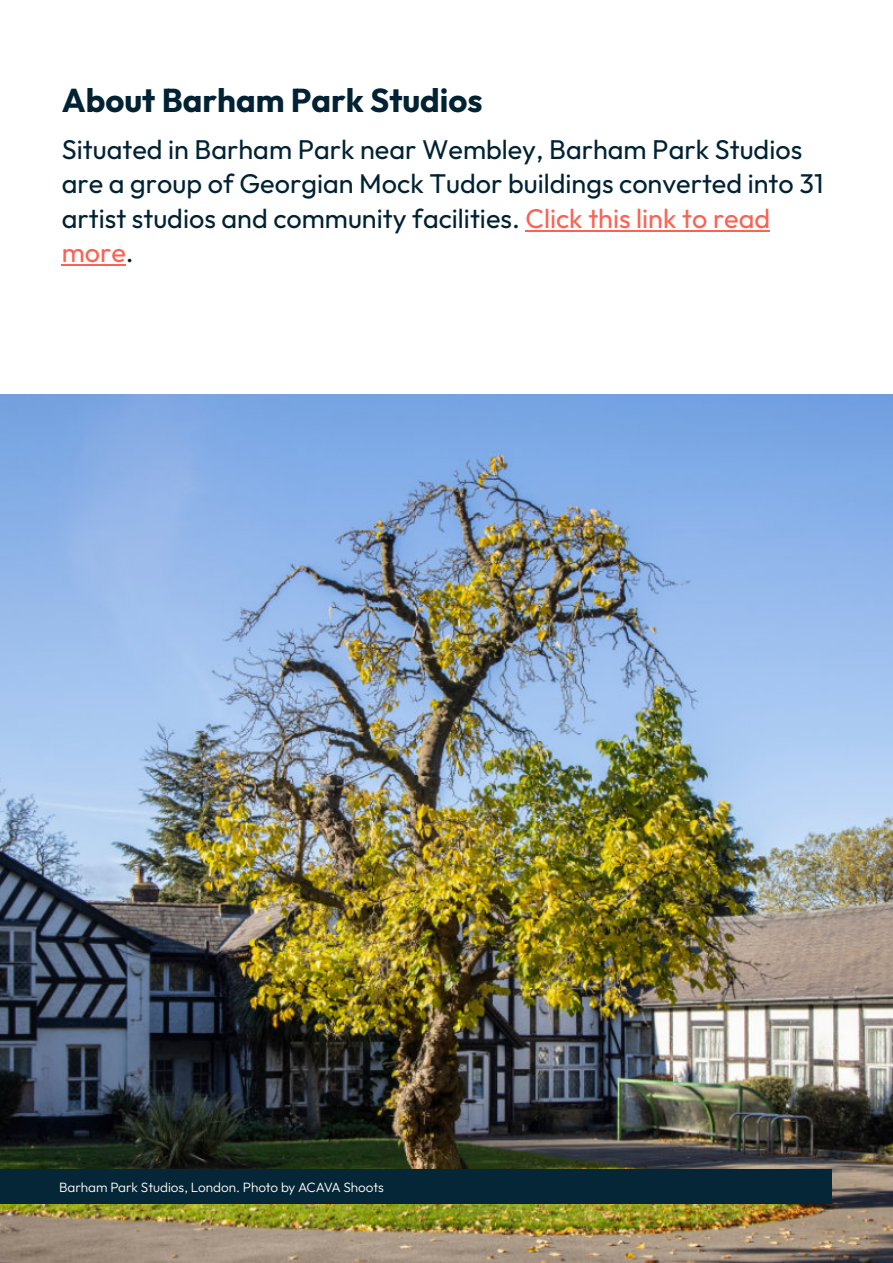
<style>
.page{position:relative;width:893px;height:1263px;background:#fff}
.page>*{position:absolute;margin:0;border:0;box-sizing:border-box;transform-origin:0 0}
.t1{font:700 33px "Outfit";color:#023}
.t2{font:27px/34.5px "Outfit";color:#023}
.t3{font:300 13.5px "Outfit";color:#fff}
.s1{color:#fc6252}
</style>
<div class="page">
<img style="left:0;top:395px;width:893px;height:868px">
<div style="left:0;top:1169px;width:832px;height:34px;background:#052637"></div>
<hr style="left:525px;top:230px;width:245px;height:2px;background:#fc6252">
<hr style="left:62px;top:265px;width:64px;height:1px;background:#fc6252">
<p class="t1" style="left:62px;top:79px;width:422px">About Barham Park Studios</p>
<p class="t2" style="left:62px;top:131px;width:763px">Situated in Barham Park near Wembley, Barham Park Studios are a group of Georgian Mock Tudor buildings converted into 31 artist studios and community facilities. <span class="s1">Click this link to read more</span>.</p>
<p class="t3" style="left:59px;top:1178px;width:326px">Barham Park Studios, London. Photo by ACAVA Shoots</p>
</div>
